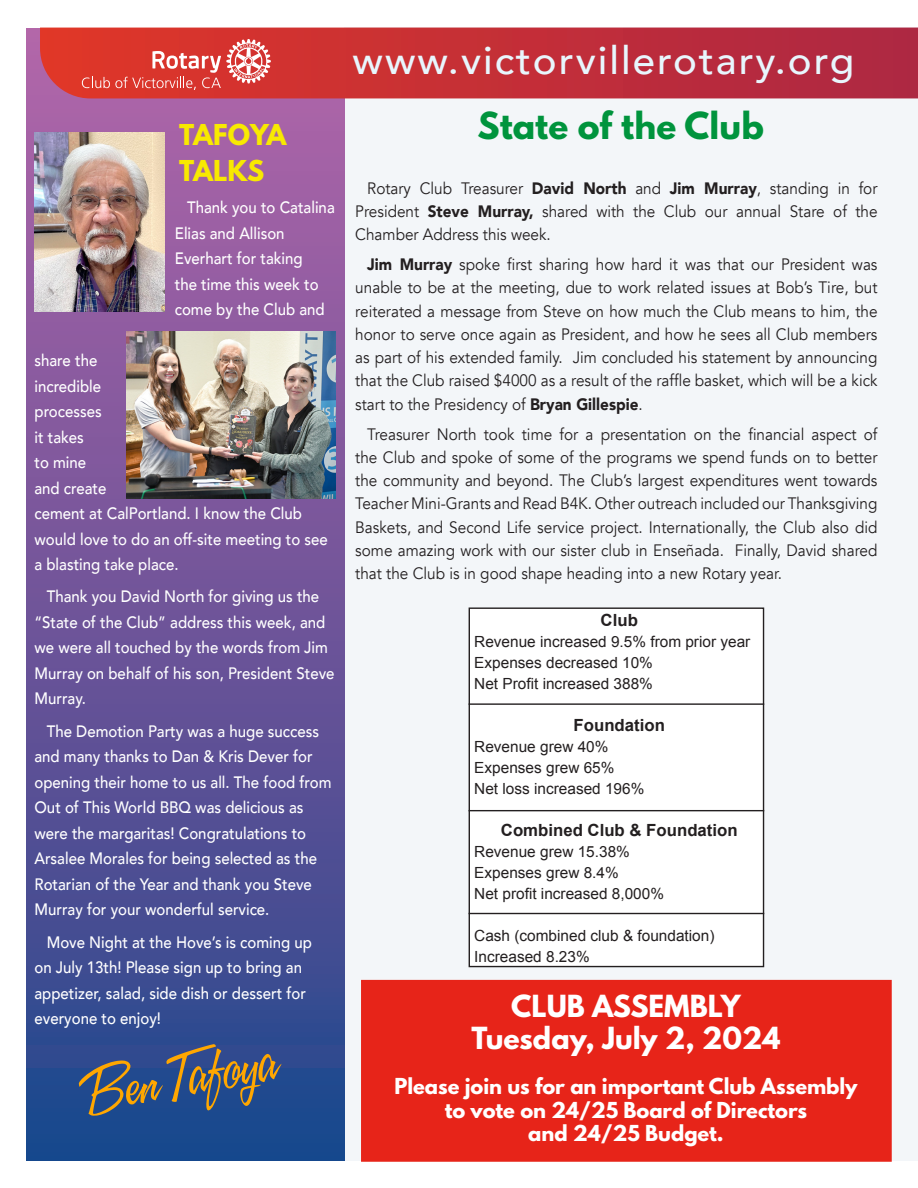
<style>
.page{position:relative;width:918px;height:1188px;background:#fff}
.page>*{position:absolute;margin:0;border:0;box-sizing:border-box;transform-origin:0 0}
.t1{font:500 39px "Avenir";letter-spacing:.05em;color:#e8f6fd}
.t2{font:700 33px "League Spartan";letter-spacing:.005em;color:#00943d}
.t3{font:700 27px "League Spartan";color:#fff}
.t4{font:700 25.5px "League Spartan";color:#f8e901}
.t5{font:700 19.5px "League Spartan";color:#fff}
.t6{font:700 16.8px "Arial";color:#231f20}
.t7{font:16.5px/23.2px "Avenir";color:#231f20;text-align:justify;scale:.93 1}
.t8{font:500 16.5px/25.5px "Avenir";color:#fff;scale:.91 1}
.t9{font:15.45px "Arial";color:#231f20}
.s1{font-weight:900}
</style>
<div class="page">
<div style="left:345px;top:27px;width:573px;height:1134px;background:#f3f6f9"></div>
<div style="left:26px;top:28px;width:319px;height:1132px;background:linear-gradient(to bottom,#b966a8,#23468c)"></div>
<svg style="left:40px;top:28px;width:878px;height:70px;background:#c22e38"></svg>
<svg style="left:82px;top:39px;width:189px;height:51px;background:#de554e"></svg>
<svg style="left:79px;top:1044px;width:203px;height:72px;background:#4c5a74"></svg>
<img style="left:34px;top:133px;width:130px;height:178px">
<div style="left:469px;top:608px;width:295px;height:359px;background:#fff"></div>
<div style="left:469px;top:607px;width:295px;height:360px;border:1px solid #231f20"></div>
<hr style="left:469px;top:703px;width:295px;height:2px;background:#231f20">
<hr style="left:469px;top:810px;width:295px;height:1px;background:#231f20">
<hr style="left:469px;top:913px;width:295px;height:1px;background:#231f20">
<img style="left:126px;top:331px;width:210px;height:168px">
<div style="left:361px;top:980px;width:531px;height:182px;background:#e72419;border:2px solid #e72419"></div>
<p class="t4" style="left:179px;top:115px;width:109px">TAFOYA</p>
<p class="t4" style="left:179px;top:151px;width:87px">TALKS</p>
<p class="t8" style="left:175px;top:194px;width:177px;text-indent:12px">Thank you to Catalina<br>Elias and Allison<br>Everhart for taking<br>the time this week to come by the Club and</p>
<p class="t8" style="left:34px;top:347px;width:324px">share the<br>incredible<br>processes<br>it takes<br>to mine<br>and create<br>cement at CalPortland. I know the Club would love to do an off-site meeting to see a blasting take place.</p>
<p class="t8" style="left:34px;top:583px;width:331px;text-indent:12px">Thank you David North for giving us the “State of the Club” address this week, and we were all touched by the words from Jim Murray on behalf of his son, President Steve Murray.</p>
<p class="t8" style="left:34px;top:717px;width:328px;text-indent:12px">The Demotion Party was a huge success and many thanks to Dan &amp; Kris Dever for opening their home to us all. The food from Out of This World BBQ was delicious as were the margaritas! Congratulations to Arsalee Morales for being selected as the Rotarian of the Year and thank you Steve Murray for your wonderful service.</p>
<p class="t8" style="left:34px;top:928px;width:307px;text-indent:12px">Move Night at the Hove’s is coming up on July 13th! Please sign up to bring an appetizer, salad, side dish or dessert for everyone to enjoy!</p>
<p class="t1" style="left:353px;top:27px;width:503px">www.victorvillerotary.org</p>
<p class="t2" style="left:477px;top:100px;width:288px">State of the Club</p>
<p class="t7" style="left:355px;top:177px;width:563px;text-indent:12px">Rotary Club Treasurer <span class="s1">David North</span> and <span class="s1">Jim Murray</span>, standing in for President <span class="s1">Steve Murray,</span> shared with the Club our annual Stare of the Chamber Address this week.</p>
<p class="t7" style="left:355px;top:253px;width:563px;text-indent:12px"><span class="s1">Jim Murray</span> spoke first sharing how hard it was that our President was unable to be at the meeting, due to work related issues at Bob’s Tire, but reiterated a message from Steve on how much the Club means to him, the honor to serve once again as President, and how he sees all Club members as part of his extended family. Jim concluded his statement by announcing that the Club raised $4000 as a result of the raffle basket, which will be a kick start to the Presidency of <span class="s1">Bryan Gillespie</span>.</p>
<p class="t7" style="left:355px;top:423px;width:563px;text-indent:12px">Treasurer North took time for a presentation on the financial aspect of the Club and spoke of some of the programs we spend funds on to better the community and beyond. The Club’s largest expenditures went towards Teacher Mini-Grants and Read B4K. Other outreach included our Thanksgiving Baskets, and Second Life service project. Internationally, the Club also did some amazing work with our sister club in Enseñada. Finally, David shared that the Club is in good shape heading into a new Rotary year.</p>
<p class="t6" style="left:601px;top:609px;width:39px">Club</p>
<p class="t9" style="left:474px;top:632px;width:278px">Revenue increased 9.5% from prior year</p>
<p class="t9" style="left:474px;top:653px;width:180px">Expenses decreased 10%</p>
<p class="t9" style="left:474px;top:674px;width:180px">Net Profit increased 388%</p>
<p class="t6" style="left:574px;top:714px;width:93px">Foundation</p>
<p class="t9" style="left:474px;top:737px;width:136px">Revenue grew 40%</p>
<p class="t9" style="left:474px;top:758px;width:142px">Expenses grew 65%</p>
<p class="t9" style="left:474px;top:779px;width:172px">Net loss increased 196%</p>
<p class="t6" style="left:501px;top:819px;width:238px">Combined Club &amp; Foundation</p>
<p class="t9" style="left:474px;top:842px;width:157px">Revenue grew 15.38%</p>
<p class="t9" style="left:474px;top:863px;width:146px">Expenses grew 8.4%</p>
<p class="t9" style="left:474px;top:884px;width:191px">Net profit increased 8,000%</p>
<p class="t9" style="left:474px;top:925px;width:242px">Cash (combined club &amp; foundation)</p>
<p class="t9" style="left:474px;top:946px;width:117px">Increased 8.23%</p>
<p class="t3" style="left:511px;top:985px;width:231px">CLUB ASSEMBLY</p>
<p class="t3" style="left:472px;top:1017px;width:310px">Tuesday, July 2, 2024</p>
<p class="t5" style="left:394px;top:1071px;width:465px">Please join us for an important Club Assembly</p>
<p class="t5" style="left:445px;top:1095px;width:364px">to vote on 24/25 Board of Directors</p>
<p class="t5" style="left:528px;top:1118px;width:197px">and 24/25 Budget.</p>
</div>
